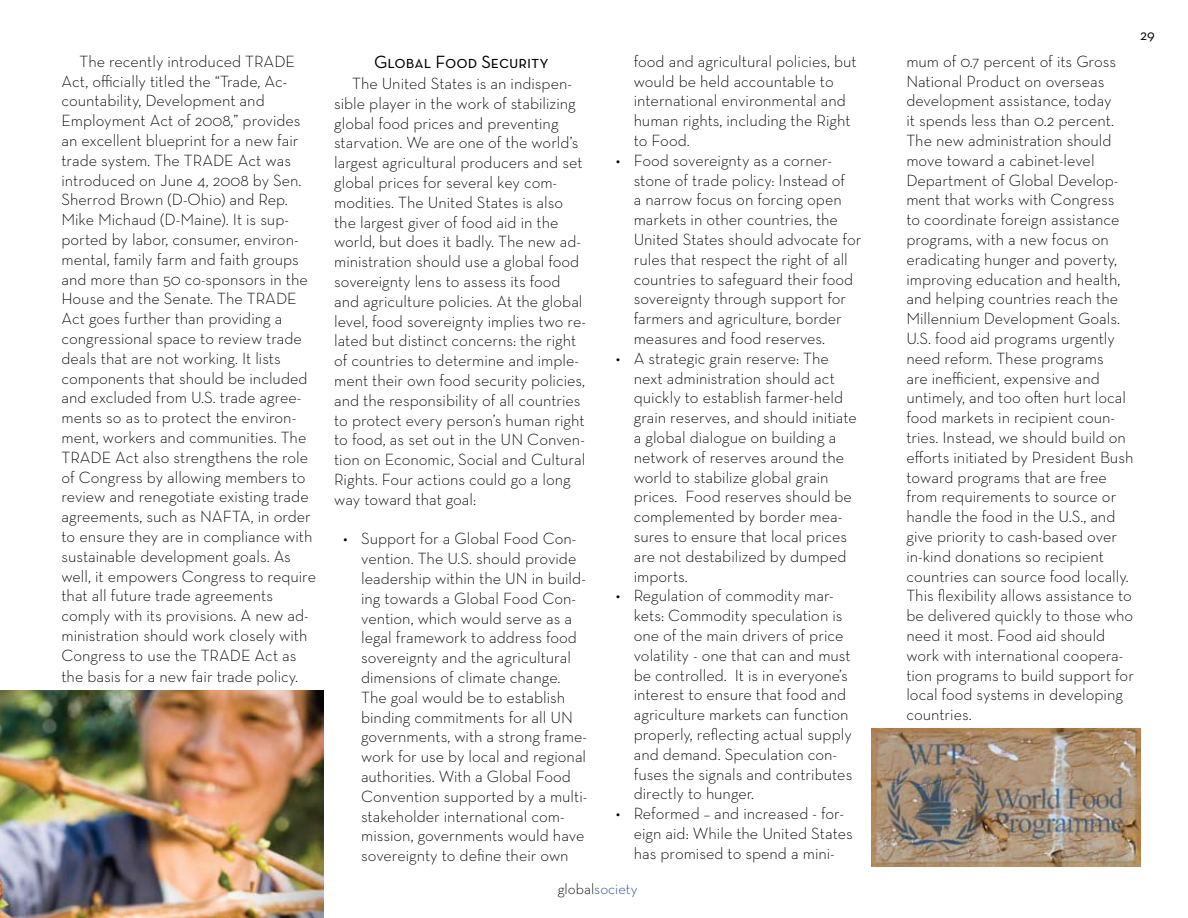
<style>
.page{position:relative;width:1188px;height:918px;background:#fff}
.page>*{position:absolute;margin:0;border:0;box-sizing:border-box;transform-origin:0 0}
.t1{font:18px "Neutraface Text";color:#000}
.t2{font:300 16.5px/19.8px "Neutraface Text";color:#000}
.t3{font:300 15px "Neutraface Text";color:#194684}
.t4{font:15px "Neutraface Text";color:#000}
.s1{color:#000}
</style>
<div class="page">
<img style="left:0;top:691px;width:324px;height:227px">
<img style="left:871px;top:728px;width:270px;height:139px">
<p class="t2" style="left:61px;top:51px;width:256px;text-indent:18px">The recently introduced TRADE Act, officially titled the “Trade, Ac&shy;countability, Development and Employment Act of 2008,” provides an excellent blueprint for a new fair trade system. The TRADE Act was introduced on June 4, 2008 by Sen.<br>Sherrod Brown (D-Ohio) and Rep.<br>Mike Michaud (D-Maine). It is sup&shy;ported by labor, consumer, environ&shy;mental, family farm and faith groups and more than 50 co-sponsors in the House and the Senate. The TRADE Act goes further than providing a congressional space to review trade deals that are not working. It lists components that should be included and excluded from U.S. trade agree&shy;ments so as to protect the environ&shy;ment, workers and communities. The TRADE Act also strengthens the role of Congress by allowing members to review and renegotiate existing trade agreements, such as NAFTA, in order to ensure they are in compliance with sustainable development goals. As well, it empowers Congress to require that all future trade agreements comply with its provisions. A new ad&shy;ministration should work closely with Congress to use the TRADE Act as</p>
<p class="t2" style="left:61px;top:667px;width:238px">the basis for a new fair trade policy.</p>
<p class="t1" style="left:374px;top:51px;width:176px">Global Food Security</p>
<p class="t2" style="left:334px;top:73px;width:253px;text-indent:18px">The United States is an indispen&shy;sible player in the work of stabilizing global food prices and preventing starvation. We are one of the world’s largest agricultural producers and set global prices for several key com&shy;modities. The United States is also the largest giver of food aid in the world, but does it badly. The new ad&shy;ministration should use a global food sovereignty lens to assess its food and agriculture policies. At the global level, food sovereignty implies two re&shy;lated but distinct concerns: the right of countries to determine and imple&shy;ment their own food security policies, and the responsibility of all countries to protect every person’s human right to food, as set out in the UN Conven&shy;tion on Economic, Social and Cultural Rights. Four actions could go a long way toward that goal:</p>
<p class="t2" style="left:361px;top:529px;width:228px;text-indent:-18px">• Support for a Global Food Con&shy;vention. The U.S. should provide leadership within the UN in build&shy;ing towards a Global Food Con&shy;vention, which would serve as a legal framework to address food sovereignty and the agricultural dimensions of climate change.<br>The goal would be to establish binding commitments for all UN governments, with a strong frame&shy;work for use by local and regional authorities. With a Global Food<br>Convention supported by a multi&shy;stakeholder international com&shy;mission, governments would have sovereignty to define their own</p>
<p class="t2" style="left:634px;top:51px;width:225px">food and agricultural policies, but would be held accountable to international environmental and human rights, including the Right to Food.</p>
<p class="t2" style="left:634px;top:150px;width:229px;text-indent:-18px">• Food sovereignty as a corner&shy;stone of trade policy: Instead of<br>a narrow focus on forcing open markets in other countries, the<br>United States should advocate for rules that respect the right of all countries to safeguard their food sovereignty through support for farmers and agriculture, border measures and food reserves.</p>
<p class="t2" style="left:634px;top:348px;width:225px;text-indent:-18px">• A strategic grain reserve: The next administration should act quickly to establish farmer-held grain reserves, and should initiate a global dialogue on building a network of reserves around the world to stabilize global grain prices. Food reserves should be complemented by border mea&shy;sures to ensure that local prices are not destabilized by dumped imports.</p>
<p class="t2" style="left:634px;top:586px;width:220px;text-indent:-18px">• Regulation of commodity mar&shy;kets: Commodity speculation is one of the main drivers of price volatility - one that can and must be controlled. It is in everyone’s interest to ensure that food and agriculture markets can function properly, reflecting actual supply and demand. Speculation con&shy;fuses the signals and contributes directly to hunger.</p>
<p class="t2" style="left:634px;top:803px;width:221px;text-indent:-18px">• Reformed – and increased - for&shy;eign aid: While the United States has promised to spend a mini-</p>
<p class="t3" style="left:558px;top:879px;width:81px"><span class="s1">global</span>society</p>
<p class="t4" style="left:1140px;top:25px;width:16px">29</p>
<p class="t2" style="left:906px;top:51px;width:229px">mum of 0.7 percent of its Gross<br>National Product on overseas development assistance, today<br>it spends less than 0.2 percent.<br>The new administration should move toward a cabinet-level<br>Department of Global Develop&shy;ment that works with Congress<br>to coordinate foreign assistance programs, with a new focus on eradicating hunger and poverty, improving education and health, and helping countries reach the<br>Millennium Development Goals.<br>U.S. food aid programs urgently need reform. These programs<br>are inefficient, expensive and untimely, and too often hurt local food markets in recipient coun&shy;tries. Instead, we should build on efforts initiated by President Bush toward programs that are free from requirements to source or handle the food in the U.S., and give priority to cash-based over in-kind donations so recipient countries can source food locally.<br>This flexibility allows assistance to be delivered quickly to those who need it most. Food aid should work with international coopera&shy;tion programs to build support for local food systems in developing countries.</p>
</div>
